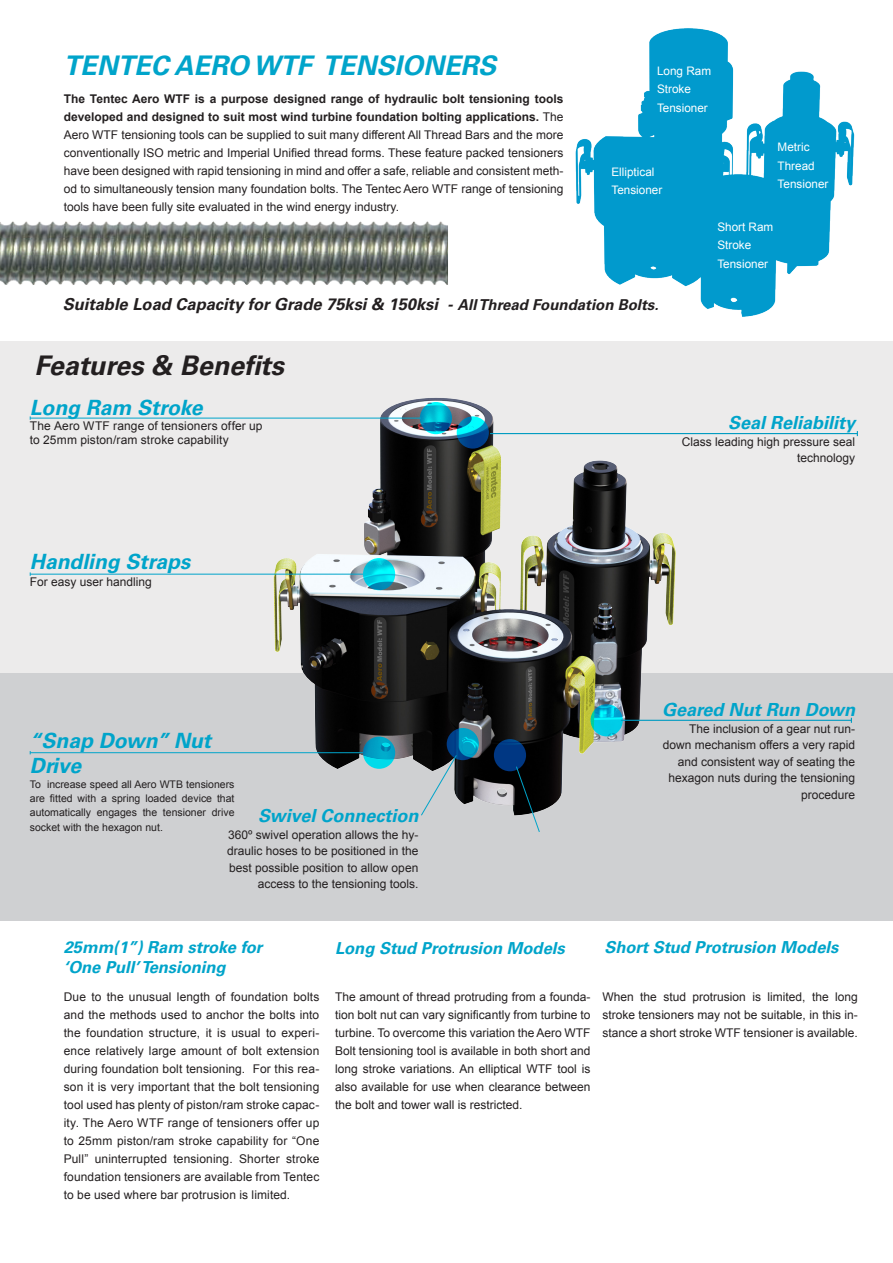
<style>
.page{position:relative;width:893px;height:1263px;background:#fff}
.page>*{position:absolute;margin:0;border:0;box-sizing:border-box;transform-origin:0 0}
.AC_HEADER{font:italic 700 27px "Univers LT Std";color:#00a4ca}
.AC_HEADER-2{font:italic 700 27px "Univers LT Std";color:#231f20}
.AC_HEADER-3{font:italic 700 21px/25.2px "Univers LT Std";color:#00a4ca}
.AC_HEADER-4{font:italic 700 18px "Univers LT Std";color:#00a4ca}
.AC_HEADER-5{font:italic 700 16.5px "Univers LT Std";color:#00a4ca}
.AC_HEADER-6{font:italic 700 16.5px "Univers LT Std";color:#231f20}
.t1{font:12px/18px "Arial";color:#231f20;text-align:justify}
.t2{font:11.7px/18.5px "Arial";color:#fff}
.t3{font:10.5px/14.4px "Arial";color:#231f20;text-align:justify}
.s1{font-weight:700}
.s2{font-size:15px}
</style>
<div class="page">
<div style="left:0;top:341px;width:893px;height:331px;background:#ecebeb"></div>
<div style="left:0;top:673px;width:893px;height:248px;background:#cfd0d2"></div>
<img style="left:264px;top:398px;width:414px;height:418px">
<svg style="left:447px;top:728px;width:32px;height:32px"></svg>
<svg style="left:591px;top:704px;width:32px;height:32px"></svg>
<svg style="left:457px;top:416px;width:32px;height:33px"></svg>
<svg style="left:494px;top:739px;width:32px;height:32px"></svg>
<svg style="left:363px;top:737px;width:32px;height:32px"></svg>
<svg style="left:363px;top:558px;width:32px;height:32px"></svg>
<svg style="left:420px;top:402px;width:32px;height:32px"></svg>
<hr style="left:621px;top:720px;width:230px;height:1px;background:#009bc1">
<hr style="left:490px;top:433px;width:367px;height:1px;background:#009bc1">
<hr style="left:30px;top:752px;width:333px;height:1px;background:#00a4ca">
<hr style="left:30px;top:574px;width:333px;height:1px;background:#00a4ca">
<hr style="left:30px;top:418px;width:391px;height:1px;background:#00a4ca">
<svg style="left:515px;top:766px;width:25px;height:66px"></svg>
<img style="left:575px;top:28px;width:280px;height:289px">
<svg style="left:420px;top:754px;width:37px;height:62px"></svg>
<img style="left:0;top:221px;width:448px;height:64px">
<p class="AC_HEADER" style="left:64px;top:50px;width:434px">TENTEC AERO WTF TENSIONERS</p>
<p class="t1" style="left:64px;top:90px;width:501px"><span class="s1">The Tentec Aero WTF is a purpose designed range of hydraulic bolt tensioning tools developed and designed to suit most wind turbine foundation bolting applications.</span> The Aero WTF tensioning tools can be supplied to suit many different All Thread Bars and the more conventionally ISO metric and Imperial Unified thread forms. These feature packed tensioners have been designed with rapid tensioning in mind and offer a safe, reliable and consistent meth&shy;od to simultaneously tension many foundation bolts. The Tentec Aero WTF range of tensioning tools have been fully site evaluated in the wind energy industry.</p>
<p class="t2" style="left:657px;top:61px;width:56px">Long Ram<br>Stroke<br>Tensioner</p>
<p class="t2" style="left:611px;top:162px;width:44px">Elliptical</p>
<p class="t2" style="left:611px;top:181px;width:52px">Tensioner</p>
<p class="t2" style="left:778px;top:138px;width:39px">Metric<br>Thread</p>
<p class="t2" style="left:778px;top:175px;width:52px">Tensioner</p>
<p class="t2" style="left:717px;top:217px;width:58px">Short Ram<br>Stroke<br>Tensioner</p>
<p class="AC_HEADER-6" style="left:63px;top:294px;width:597px">Suitable Load Capacity for Grade 75ksi &amp; 150ksi - <span class="s2">All Thread Foundation Bolts.</span></p>
<p class="AC_HEADER-2" style="left:34px;top:350px;width:251px">Features &amp; Benefits</p>
<p class="AC_HEADER-3" style="left:30px;top:396px;width:174px">Long Ram Stroke</p>
<p class="t1" style="left:30px;top:418px;width:234px;line-height:14.4px">The Aero WTF range of tensioners offer up to 25mm piston/ram stroke capability</p>
<p class="AC_HEADER-3" style="left:30px;top:550px;width:162px">Handling Straps</p>
<p class="t1" style="left:30px;top:573px;width:124px">For easy user handling</p>
<p class="AC_HEADER-4" style="left:728px;top:413px;width:129px">Seal Reliability</p>
<p class="t1" style="left:682px;top:433px;width:175px;line-height:16.5px;text-align:right">Class leading high pressure seal technology</p>
<p class="AC_HEADER-3" style="left:30px;top:728px;width:183px">“Snap Down” Nut<br>Drive</p>
<p class="t3" style="left:30px;top:776px;width:206px">To increase speed all Aero WTB tensioners are fitted with a spring loaded device that automatically engages the tensioner drive socket with the hexagon nut.</p>
<p class="AC_HEADER-4" style="left:258px;top:805px;width:162px">Swivel Connection</p>
<p class="t1" style="left:227px;top:826px;width:193px;line-height:16.5px;text-align:right">360º swivel operation allows the hy&shy;draulic hoses to be positioned in the best possible position to allow open access to the tensioning tools.</p>
<p class="AC_HEADER-4" style="left:662px;top:699px;width:195px">Geared Nut Run Down</p>
<p class="t1" style="left:663px;top:720px;width:194px;line-height:16.5px;text-align:right">The inclusion of a gear nut run&shy;down mechanism offers a very rapid and consistent way of seating the hexagon nuts during the tensioning procedure</p>
<p class="AC_HEADER-5" style="left:64px;top:937px;width:200px">25mm(1”) Ram stroke for</p>
<p class="AC_HEADER-5" style="left:64px;top:957px;width:163px">‘One Pull’ Tensioning</p>
<p class="t1" style="left:64px;top:988px;width:257px">Due to the unusual length of foundation bolts and the methods used to anchor the bolts into the foundation structure, it is usual to experi&shy;ence relatively large amount of bolt extension during foundation bolt tensioning. For this rea&shy;son it is very important that the bolt tensioning tool used has plenty of piston/ram stroke capac&shy;ity. The Aero WTF range of tensioners offer up to 25mm piston/ram stroke capability for “One Pull” uninterrupted tensioning. Shorter stroke foundation tensioners are available from Tentec to be used where bar protrusion is limited.</p>
<p class="AC_HEADER-5" style="left:335px;top:939px;width:231px">Long Stud Protrusion Models</p>
<p class="AC_HEADER-5" style="left:604px;top:937px;width:235px">Short Stud Protrusion Models</p>
<p class="t1" style="left:335px;top:988px;width:257px">The amount of thread protruding from a founda&shy;tion bolt nut can vary significantly from turbine to turbine. To overcome this variation the Aero WTF Bolt tensioning tool is available in both short and long stroke variations. An elliptical WTF tool is also available for use when clearance between the bolt and tower wall is restricted.</p>
<p class="t1" style="left:602px;top:988px;width:257px">When the stud protrusion is limited, the long stroke tensioners may not be suitable, in this in&shy;stance a short stroke WTF tensioner is available.</p>
</div>
